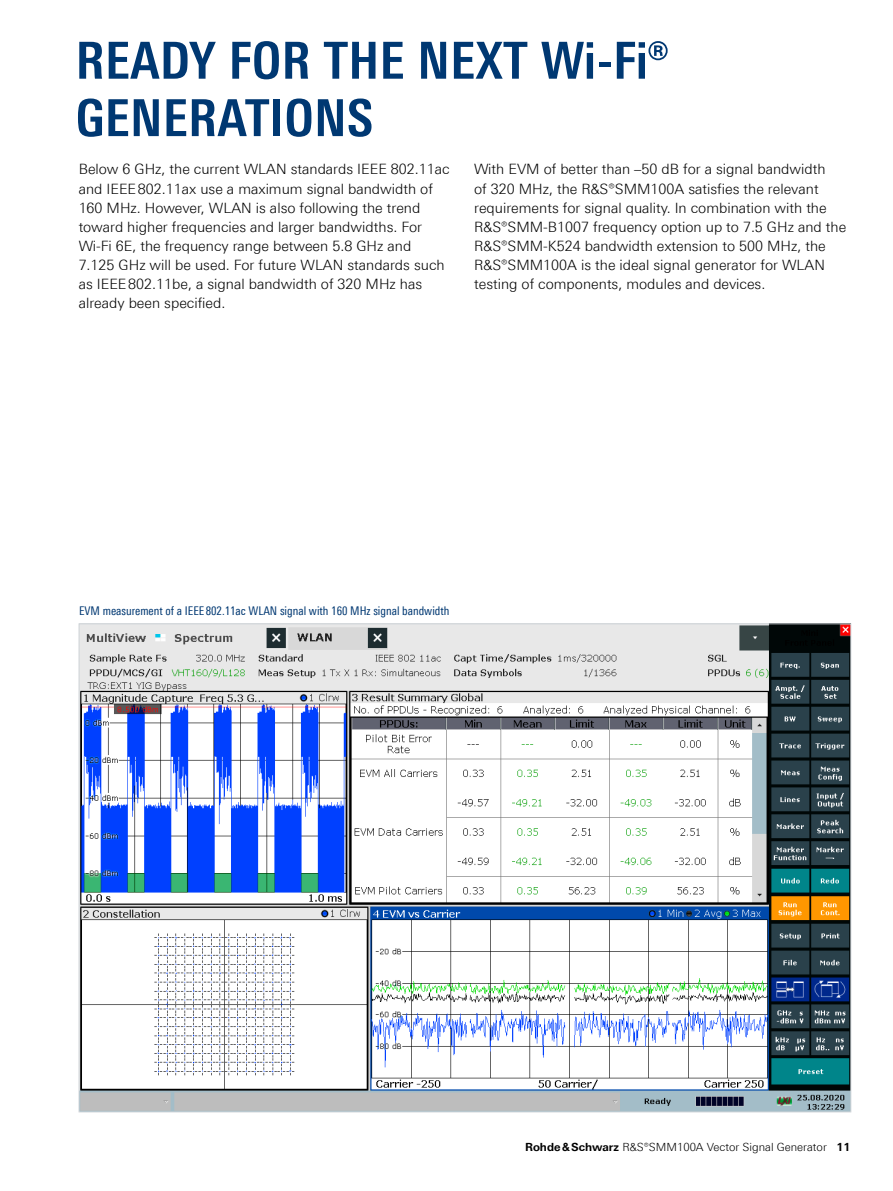
<style>
.page{position:relative;width:893px;height:1191px;background:#fff}
.page>*{position:absolute;margin:0;border:0;box-sizing:border-box;transform-origin:0 0}
.Seiten_Headline_34Pt_blau_IVZ_Applikatio{font:700 condensed 51px/57.4px "Linotype Universfor RS";letter-spacing:.01em;color:#003872}
.Haupttext_ohne_Abstand{font:300 14.25px/19.2px "Linotype Universfor RS";color:#000}
.Haupttext{font:300 14.25px/19.2px "Linotype Universfor RS";color:#000}
.Bildunterschrift{font:condensed 12px "Linotype Universfor RS";color:#003872}
.t1{font:300 11.25px "Linotype Universfor RS";color:#000}
.s1{font-weight:700}
</style>
<div class="page">
<img style="left:81px;top:625px;width:768px;height:485px">
<p class="Seiten_Headline_34Pt_blau_IVZ_Applikatio" style="left:76px;top:31px;width:594px">READY FOR THE NEXT Wi-Fi®<br>GENERATIONS</p>
<p class="Haupttext" style="left:474px;top:160px;width:374px">With EVM of better than –50 dB for a signal bandwidth<br>of 320 MHz, the R&amp;S®SMM100A satisfies the relevant requirements for signal quality. In combination with the R&amp;S®SMM-B1007 frequency option up to 7.5 GHz and the R&amp;S®SMM-K524 bandwidth extension to 500 MHz, the R&amp;S®SMM100A is the ideal signal generator for WLAN testing of components, modules and devices.</p>
<p class="Haupttext_ohne_Abstand" style="left:79px;top:160px;width:372px">Below 6 GHz, the current WLAN standards IEEE 802.11ac and IEEE802.11ax use a maximum signal bandwidth of 160 MHz. However, WLAN is also following the trend toward higher frequencies and larger bandwidths. For Wi-Fi 6E, the frequency range between 5.8 GHz and 7.125 GHz will be used. For future WLAN standards such as IEEE802.11be, a signal bandwidth of 320 MHz has already been specified.</p>
<p class="Bildunterschrift" style="left:79px;top:603px;width:372px">EVM measurement of a IEEE 802.11ac WLAN signal with 160 MHz signal bandwidth</p>
<p class="t1" style="left:525px;top:1140px;width:327px"><span class="s1">Rohde&amp;Schwarz</span> R&amp;S®SMM100A Vector Signal Generator <span class="s1">11</span></p>
</div>
